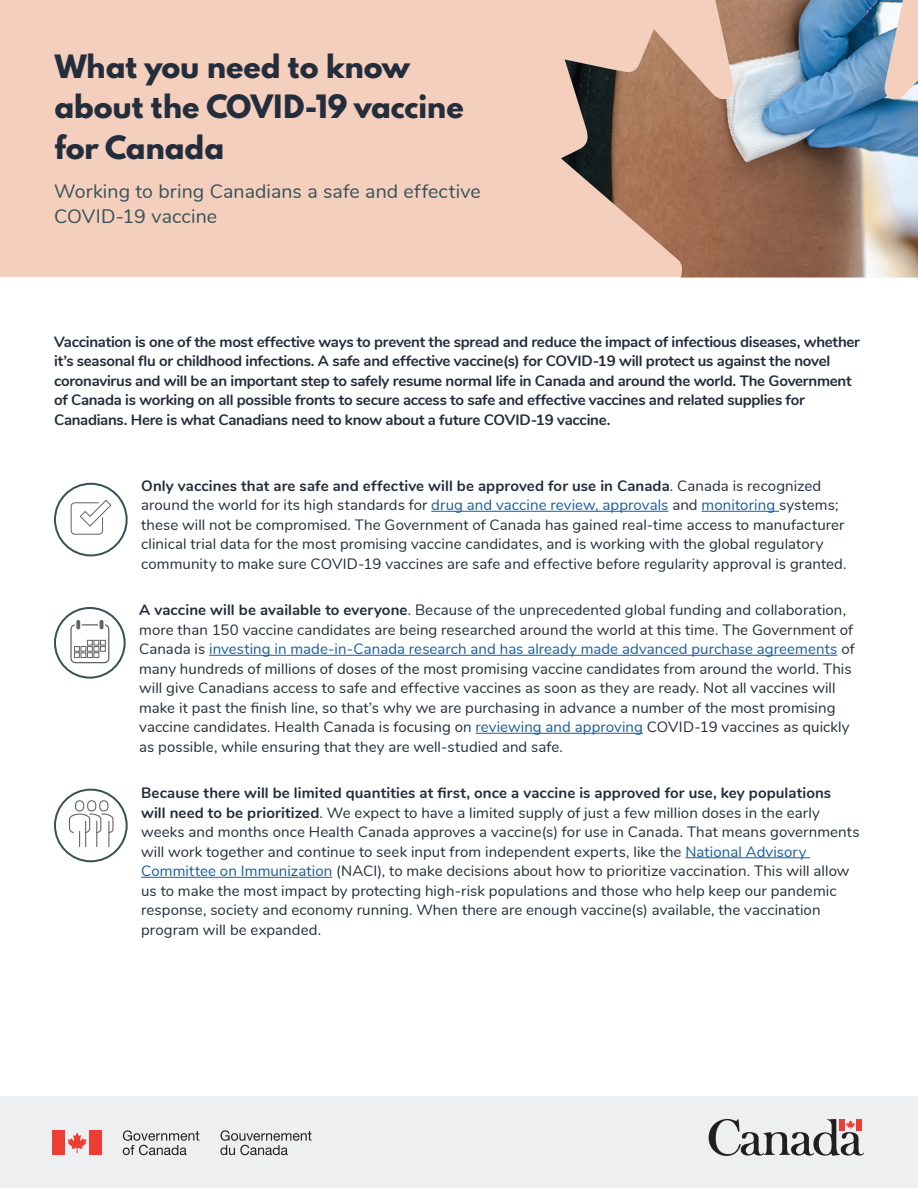
<style>
.page{position:relative;width:918px;height:1188px;background:#fff}
.page>*{position:absolute;margin:0;border:0;box-sizing:border-box;transform-origin:0 0}
.t1{font:100 28.5px/40.5px "Spartan";letter-spacing:-.035em;color:#232d3b}
.t2{font:19.5px/25.5px "Nunito";letter-spacing:.005em;color:#365257}
.t3{font:15px/19.5px "Nunito";letter-spacing:.005em;color:#232d3b}
.t4{font:700 15px/19.5px "Nunito";letter-spacing:-.02em;color:#232d3b}
.s1{font-weight:700}
.s2{color:#175d9e}
</style>
<div class="page">
<div style="left:0;top:1096px;width:918px;height:92px;background:#edeff0"></div>
<div style="left:0;top:0;width:918px;height:277px;background:#f4cfbd"></div>
<img style="left:561px;top:0;width:357px;height:277px">
<svg style="left:68px;top:1132px;width:19px;height:21px"></svg>
<div style="left:53px;top:1131px;width:12px;height:24px;background:#ee3e34"></div>
<div style="left:89px;top:1131px;width:13px;height:24px;background:#ee3e34"></div>
<svg style="left:123px;top:1130px;width:76px;height:25px"></svg>
<svg style="left:220px;top:1130px;width:92px;height:25px"></svg>
<svg style="left:708px;top:1119px;width:156px;height:37px"></svg>
<hr style="left:431px;top:511px;width:237px;height:1px;background:#175d9e">
<hr style="left:702px;top:511px;width:77px;height:1px;background:#175d9e">
<hr style="left:209px;top:655px;width:628px;height:1px;background:#175d9e">
<hr style="left:476px;top:733px;width:167px;height:1px;background:#175d9e">
<hr style="left:685px;top:857px;width:125px;height:1px;background:#175d9e">
<hr style="left:141px;top:877px;width:191px;height:1px;background:#175d9e">
<svg style="left:70px;top:500px;width:41px;height:35px"></svg>
<div style="left:54px;top:483px;width:74px;height:73px;border:2px solid #365257;border-radius:50%"></div>
<div style="left:70px;top:624px;width:39px;height:39px;border:1px solid #616261;border-radius:4px"></div>
<svg style="left:74px;top:640px;width:32px;height:18px"></svg>
<div style="left:98px;top:618px;width:7px;height:13px;border:1px solid #fff;border-radius:3px"></div>
<div style="left:75px;top:618px;width:7px;height:13px;border:1px solid #fff;border-radius:3px"></div>
<svg style="left:100px;top:620px;width:3px;height:9px"></svg>
<svg style="left:76px;top:620px;width:4px;height:9px"></svg>
<div style="left:54px;top:607px;width:72px;height:72px;border:2px solid #365257;border-radius:50%"></div>
<div style="left:75px;top:800px;width:9px;height:12px;border:1px solid #616261;border-radius:4px"></div>
<div style="left:87px;top:800px;width:9px;height:12px;border:1px solid #616261;border-radius:4px"></div>
<svg style="left:69px;top:813px;width:45px;height:34px"></svg>
<div style="left:99px;top:800px;width:9px;height:12px;border:1px solid #616261;border-radius:4px"></div>
<div style="left:54px;top:789px;width:74px;height:73px;border:2px solid #365257;border-radius:50%"></div>
<h1 class="t1" style="left:54px;top:45px;width:412px">What you need to know about the COVID-19 vaccine for Canada</h1>
<h2 class="t2" style="left:54px;top:177px;width:428px">Working to bring Canadians a safe and effective<br>COVID-19 vaccine</h2>
<p class="t4" style="left:54px;top:331px;width:807px">Vaccination is one of the most effective ways to prevent the spread and reduce the impact of infectious diseases, whether it’s seasonal flu or childhood infections. A safe and effective vaccine(s) for COVID-19 will protect us against the novel coronavirus and will be an important step to safely resume normal life in Canada and around the world. The Government of Canada is working on all possible fronts to secure access to safe and effective vaccines and related supplies for Canadians. Here is what Canadians need to know about a future COVID-19 vaccine.</p>
<p class="t3" style="left:141px;top:475px;width:707px"><span class="s1">Only vaccines that are safe and effective will be approved for use in Canada</span>. Canada is recognized around the world for its high standards for <span class="s2">drug and vaccine review, approvals</span> and <span class="s2">monitoring</span> systems; these will not be compromised. The Government of Canada has gained real-time access to manufacturer clinical trial data for the most promising vaccine candidates, and is working with the global regulatory community to make sure COVID-19 vaccines are safe and effective before regularity approval is granted.</p>
<p class="t3" style="left:139px;top:599px;width:717px"><span class="s1">A vaccine will be available to everyone</span>. Because of the unprecedented global funding and collaboration, more than 150 vaccine candidates are being researched around the world at this time. The Government of Canada is <span class="s2">investing in made-in-Canada research and has already made advanced purchase agreements</span> of many hundreds of millions of doses of the most promising vaccine candidates from around the world. This will give Canadians access to safe and effective vaccines as soon as they are ready. Not all vaccines will make it past the finish line, so that’s why we are purchasing in advance a number of the most promising vaccine candidates. Health Canada is focusing on <span class="s2">reviewing and approving</span> COVID-19 vaccines as quickly as possible, while ensuring that they are well-studied and safe.</p>
<p class="t3" style="left:141px;top:782px;width:720px"><span class="s1">Because there will be limited quantities at first, once a vaccine is approved for use, key populations<br>will need to be prioritized</span>. We expect to have a limited supply of just a few million doses in the early weeks and months once Health Canada approves a vaccine(s) for use in Canada. That means governments will work together and continue to seek input from independent experts, like the <span class="s2">National Advisory Committee on Immunization</span> (NACI), to make decisions about how to prioritize vaccination. This will allow us to make the most impact by protecting high-risk populations and those who help keep our pandemic response, society and economy running. When there are enough vaccine(s) available, the vaccination program will be expanded.</p>
</div>
